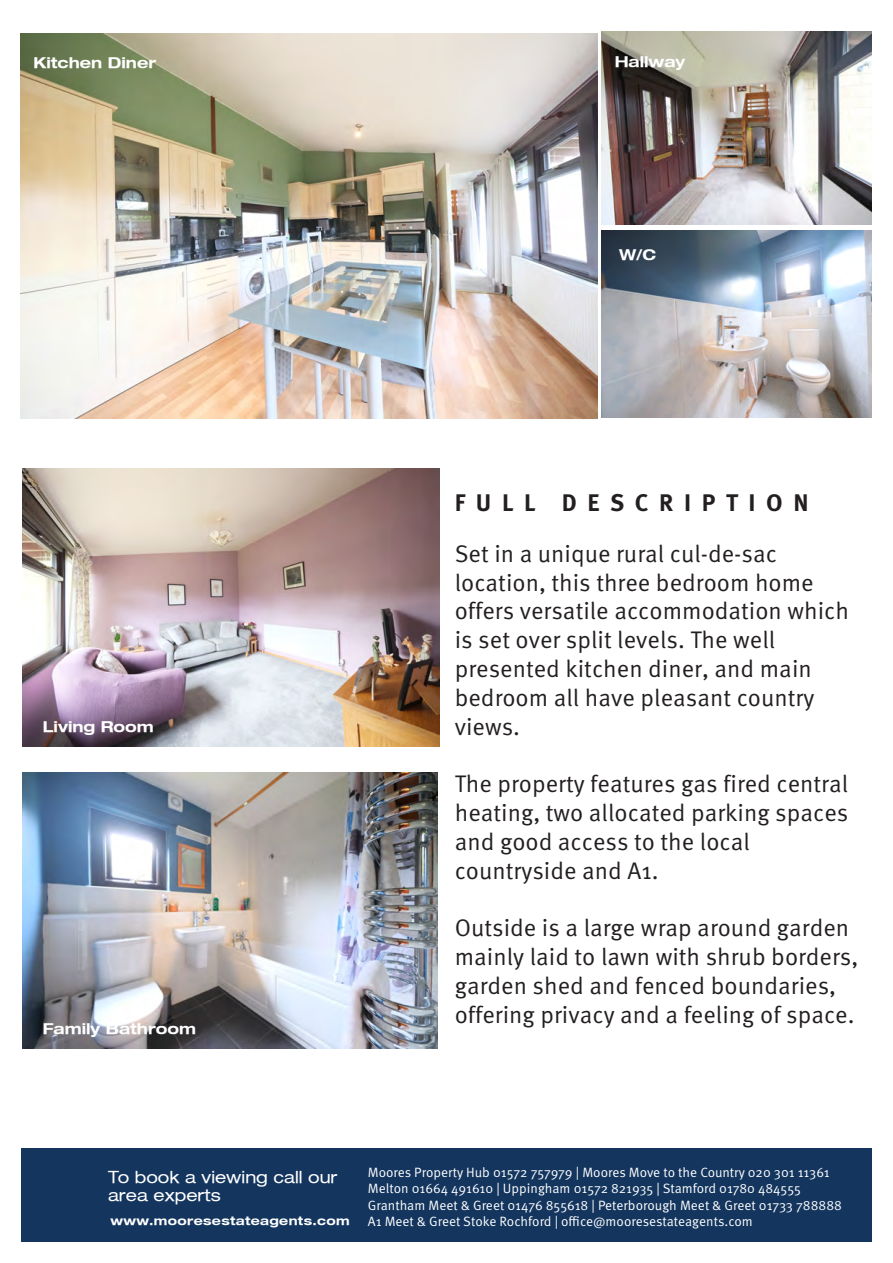
<style>
.page{position:relative;width:893px;height:1263px;background:#fff}
.page>*{position:absolute;margin:0;border:0;box-sizing:border-box;transform-origin:0 0}
.t1{font:24px/28.8px "Meta Pro";color:#231f20}
.t2{font:expanded 16.8px/18.6px "Helvetica Neue LT";color:#fff}
.t3{font:700 expanded 15px "Helvetica Neue LT";color:#fff}
.t4{font:13.5px/16.5px "Meta Pro Norm";color:#fff}
.t5{font:700 expanded 12px "Helvetica Neue LT";letter-spacing:.03em;color:#fff}
.s1{font-weight:700}
</style>
<div class="page">
<img style="left:601px;top:230px;width:270px;height:187px">
<img style="left:23px;top:469px;width:417px;height:278px">
<img style="left:21px;top:34px;width:577px;height:384px">
<img style="left:601px;top:31px;width:270px;height:193px">
<img style="left:23px;top:772px;width:414px;height:276px">
<div style="left:21px;top:1148px;width:851px;height:94px;background:#13355e"></div>
<p class="t3" style="left:33px;top:54px;width:124px">Kitchen Diner</p>
<p class="t3" style="left:615px;top:52px;width:72px">Hallway</p>
<p class="t3" style="left:43px;top:717px;width:113px">Living Room</p>
<p class="t3" style="left:43px;top:1019px;width:155px">Family Bathroom</p>
<p class="t3" style="left:619px;top:245px;width:39px">W/C</p>
<p class="t1" style="left:455px;top:478px;width:355px;line-height:50.7px"><span class="s1">FULL DESCRIPTION<br></span>Set in a unique rural cul-de-sac</p>
<p class="t1" style="left:455px;top:569px;width:396px">location, this three bedroom home offers versatile accommodation which is set over split levels. The well presented kitchen diner, and main bedroom all have pleasant country views.</p>
<p class="t1" style="left:455px;top:770px;width:395px">The property features gas fired central heating, two allocated parking spaces and good access to the local countryside and A1.</p>
<p class="t1" style="left:455px;top:914px;width:405px">Outside is a large wrap around garden mainly laid to lawn with shrub borders, garden shed and fenced boundaries, offering privacy and a feeling of space.</p>
<p class="t2" style="left:108px;top:1167px;width:231px">To book a viewing call our area experts</p>
<p class="t4" style="left:368px;top:1163px;width:463px">Moores Property Hub 01572 757979 | Moores Move to the Country 020 301 11361<br>Melton 01664 491610 | Uppingham 01572 821935 | Stamford 01780 484555</p>
<p class="t4" style="left:368px;top:1196px;width:476px">Grantham Meet &amp; Greet 01476 855618 | Peterborough Meet &amp; Greet 01733 788888</p>
<p class="t5" style="left:111px;top:1213px;width:241px">www.mooresestateagents.com</p>
<p class="t4" style="left:368px;top:1212px;width:386px">A1 Meet &amp; Greet Stoke Rochford | office@mooresestateagents.com</p>
</div>
